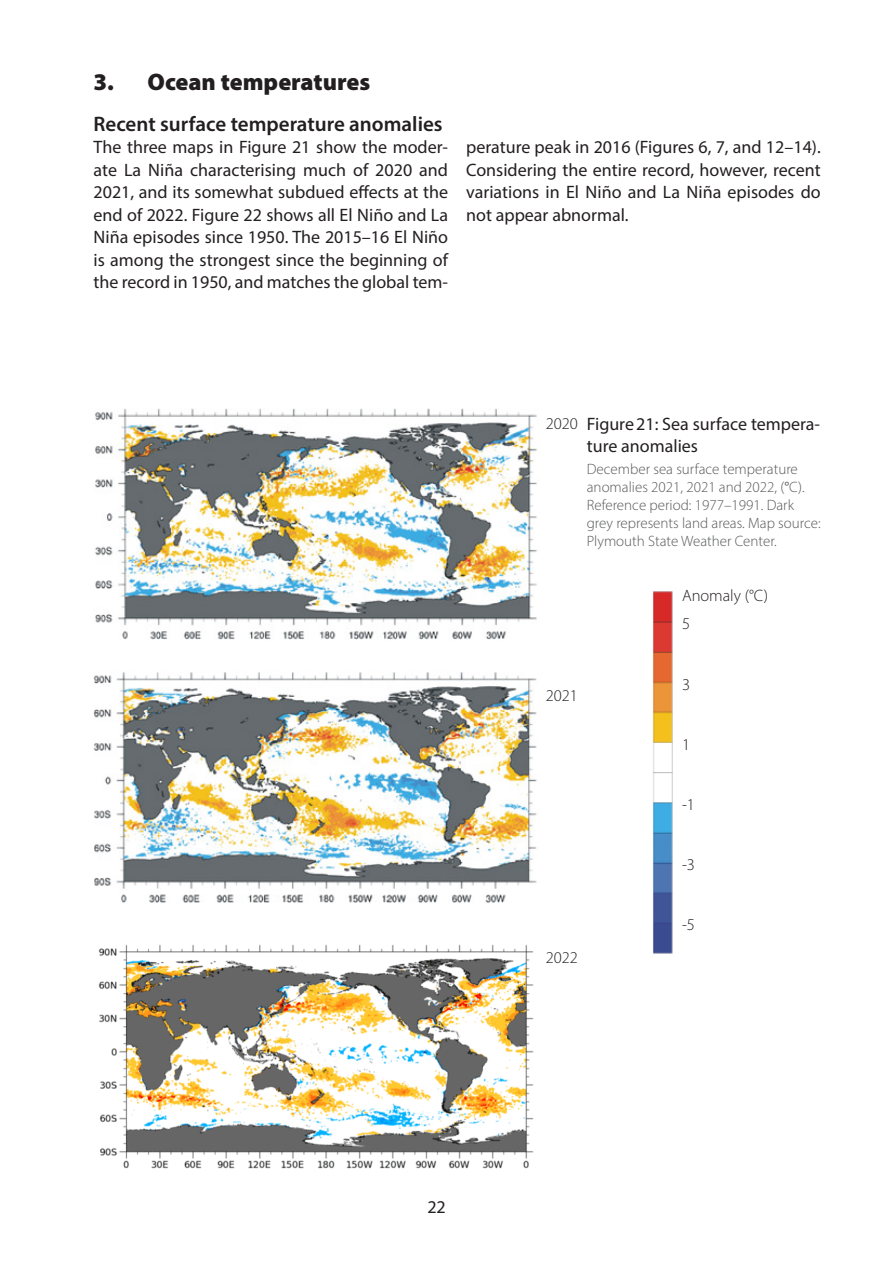
<style>
.page{position:relative;width:893px;height:1263px;background:#fff}
.page>*{position:absolute;margin:0;border:0;box-sizing:border-box;transform-origin:0 0}
.t1{font:900 24px "Myriad Pro";color:#231f20}
.Subsection{font:600 21px "Myriad Pro";color:#231f20}
.First{font:18px/22.5px "Myriad Pro";color:#231f20;text-align:justify}
.Figure_label{font:300 16.5px "Myriad Pro";color:#231f20}
.Legend{font:300 15px/18px "Myriad Pro";color:#57585a}
.s1{font-weight:400}
</style>
<div class="page">
<img style="left:95px;top:408px;width:442px;height:232px">
<img style="left:94px;top:672px;width:443px;height:231px">
<img style="left:98px;top:944px;width:436px;height:225px">
<img style="left:653px;top:591px;width:20px;height:363px">
<p class="t1" style="left:94px;top:66px;width:278px">3. Ocean temperatures</p>
<p class="Subsection" style="left:94px;top:110px;width:351px">Recent surface temperature anomalies</p>
<p class="First" style="left:94px;top:136px;width:356px">The three maps in Figure 21 show the moder&shy;ate La Niña characterising much of 2020 and 2021, and its somewhat subdued effects at the end of 2022. Figure 22 shows all El Niño and La Niña episodes since 1950. The 2015–16 El Niño is among the strongest since the beginning of the record in 1950, and matches the global tem-</p>
<p class="First" style="left:466px;top:136px;width:356px">perature peak in 2016 (Figures 6, 7, and 12–14).<br>Considering the entire record, however, recent variations in El Niño and La Niña episodes do not appear abnormal.</p>
<p class="First" style="left:427px;top:1195px;width:20px">22</p>
<p class="Figure_label" style="left:546px;top:413px;width:34px">2020</p>
<p class="First" style="left:587px;top:413px;width:235px;line-height:21.6px">Figure21: Sea surface tempera&shy;ture anomalies</p>
<p class="Legend" style="left:587px;top:460px;width:235px">December sea surface temperature anomalies 2021, 2021 and 2022, (<span class="s1">°</span>C).<br>Reference period: 1977–1991. Dark grey represents land areas. Map source:<br>Plymouth State Weather Center.</p>
<p class="Figure_label" style="left:682px;top:586px;width:88px">Anomaly (°C)</p>
<p class="Figure_label" style="left:682px;top:614px;width:10px">5</p>
<p class="Figure_label" style="left:546px;top:685px;width:34px">2021</p>
<p class="Figure_label" style="left:682px;top:674px;width:10px">3</p>
<p class="Figure_label" style="left:682px;top:734px;width:10px">1</p>
<p class="Figure_label" style="left:546px;top:948px;width:34px">2022</p>
<p class="Figure_label" style="left:682px;top:794px;width:14px">-1</p>
<p class="Figure_label" style="left:682px;top:855px;width:14px">-3</p>
<p class="Figure_label" style="left:682px;top:915px;width:14px">-5</p>
</div>
